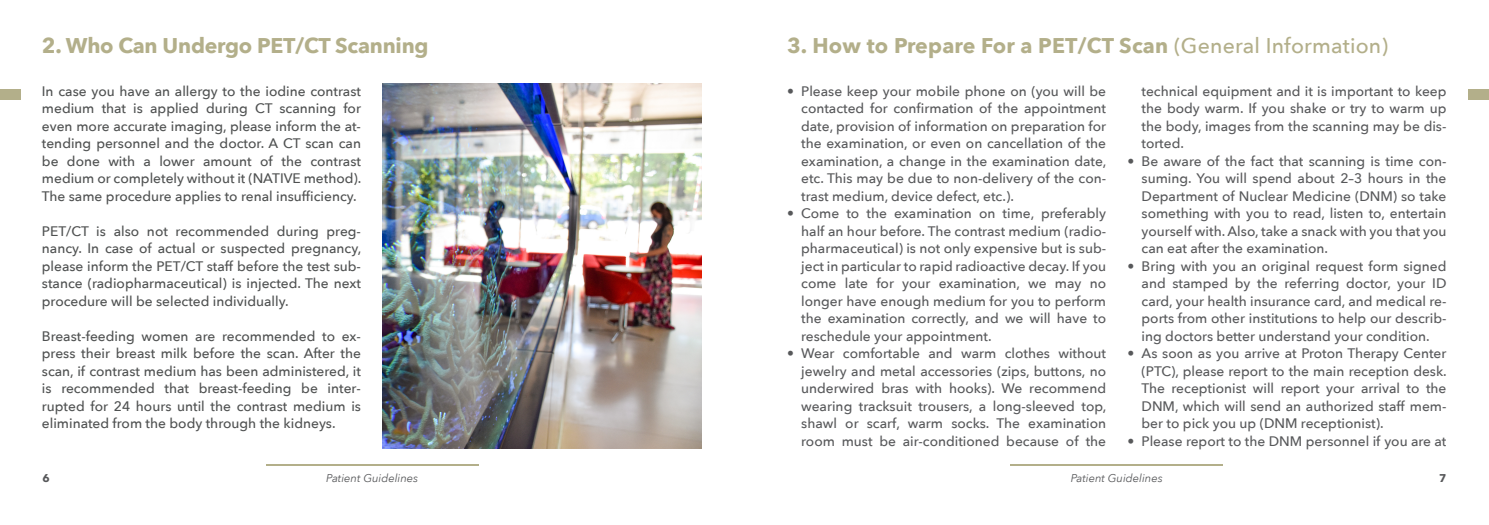
<style>
.page{position:relative;width:1489px;height:525px;background:#fff}
.page>*{position:absolute;margin:0;border:0;box-sizing:border-box;transform-origin:0 0}
.t1{font:700 21.25px "Avenir Next";letter-spacing:.01em;color:#b3af8a}
.t2{font:700 21.25px "Avenir Next";letter-spacing:-.01em;color:#b3af8a}
.t3{font:500 13.75px/17.5px "Avenir Next";color:#57585a;text-align:justify}
.t4{font:500 13.75px/17.5px "Avenir Next";color:#4f5151;text-align:justify}
.t5{font:italic 11.25px "Avenir Next";color:#57585a}
.t6{font:700 11.25px "Avenir Next";color:#57585a}
.s1{font-weight:500}
</style>
<div class="page">
<hr style="left:1010px;top:464px;width:212px;height:2px;background:#b3af8a">
<hr style="left:266px;top:464px;width:212px;height:2px;background:#b3af8a">
<div style="left:1467px;top:89px;width:21px;height:11px;background:#b3af8a"></div>
<div style="left:0;top:89px;width:21px;height:11px;background:#b3af8a"></div>
<img style="left:383px;top:83px;width:319px;height:365px">
<h1 class="t2" style="left:42px;top:32px;width:388px">2. Who Can Undergo PET/CT Scanning</h1>
<p class="t4" style="left:42px;top:82px;width:321px">In case you have an allergy to the iodine contrast medium that is applied during CT scanning for even more accurate imaging, please inform the at&shy;tending personnel and the doctor. A CT scan can be done with a lower amount of the contrast medium or completely without it (NATIVE method).<br>The same procedure applies to renal insufficiency.</p>
<p class="t4" style="left:42px;top:222px;width:321px">PET/CT is also not recommended during preg&shy;nancy. In case of actual or suspected pregnancy, please inform the PET/CT staff before the test sub&shy;stance (radiopharmaceutical) is injected. The next procedure will be selected individually.</p>
<p class="t4" style="left:42px;top:327px;width:320px">Breast-feeding women are recommended to ex&shy;press their breast milk before the scan. After the scan, if contrast medium has been administered, it is recommended that breast-feeding be inter&shy;rupted for 24 hours until the contrast medium is eliminated from the body through the kidneys.</p>
<h1 class="t1" style="left:787px;top:32px;width:602px">3. How to Prepare For a PET/CT Scan <span class="s1">(General Information)</span></h1>
<p class="t3" style="left:801px;top:82px;width:307px;text-indent:-14px">• Please keep your mobile phone on (you will be contacted for confirmation of the appointment date, provision of information on preparation for the examination, or even on cancellation of the examination, a change in the examination date, etc. This may be due to non-delivery of the con&shy;trast medium, device defect, etc.).</p>
<p class="t3" style="left:801px;top:205px;width:306px;text-indent:-14px">• Come to the examination on time, preferably half an hour before. The contrast medium (radio&shy;pharmaceutical) is not only expensive but is sub&shy;ject in particular to rapid radioactive decay. If you come late for your examination, we may no longer have enough medium for you to perform the examination correctly, and we will have to reschedule your appointment.</p>
<p class="t3" style="left:801px;top:345px;width:307px;text-indent:-14px">• Wear comfortable and warm clothes without jewelry and metal accessories (zips, buttons, no underwired bras with hooks). We recommend wearing tracksuit trousers, a long-sleeved top, shawl or scarf, warm socks. The examination room must be air-conditioned because of the</p>
<p class="t3" style="left:1141px;top:82px;width:306px">technical equipment and it is important to keep the body warm. If you shake or try to warm up the body, images from the scanning may be dis&shy;torted.</p>
<p class="t3" style="left:1141px;top:152px;width:306px;text-indent:-14px">• Be aware of the fact that scanning is time con&shy;suming. You will spend about 2–3 hours in the Department of Nuclear Medicine (DNM) so take something with you to read, listen to, entertain yourself with. Also, take a snack with you that you can eat after the examination.</p>
<p class="t3" style="left:1141px;top:257px;width:306px;text-indent:-14px">• Bring with you an original request form signed and stamped by the referring doctor, your ID card, your health insurance card, and medical re&shy;ports from other institutions to help our describ&shy;ing doctors better understand your condition.</p>
<p class="t3" style="left:1141px;top:345px;width:307px;text-indent:-14px">• As soon as you arrive at Proton Therapy Center (PTC), please report to the main reception desk.<br>The receptionist will report your arrival to the DNM, which will send an authorized staff mem&shy;ber to pick you up (DNM receptionist).</p>
<p class="t3" style="left:1127px;top:432px;width:320px">• Please report to the DNM personnel if you are at</p>
<p class="t6" style="left:43px;top:471px;width:9px">6</p>
<p class="t5" style="left:326px;top:471px;width:93px">Patient Guidelines</p>
<p class="t5" style="left:1070px;top:471px;width:93px">Patient Guidelines</p>
<p class="t6" style="left:1438px;top:471px;width:9px">7</p>
</div>
